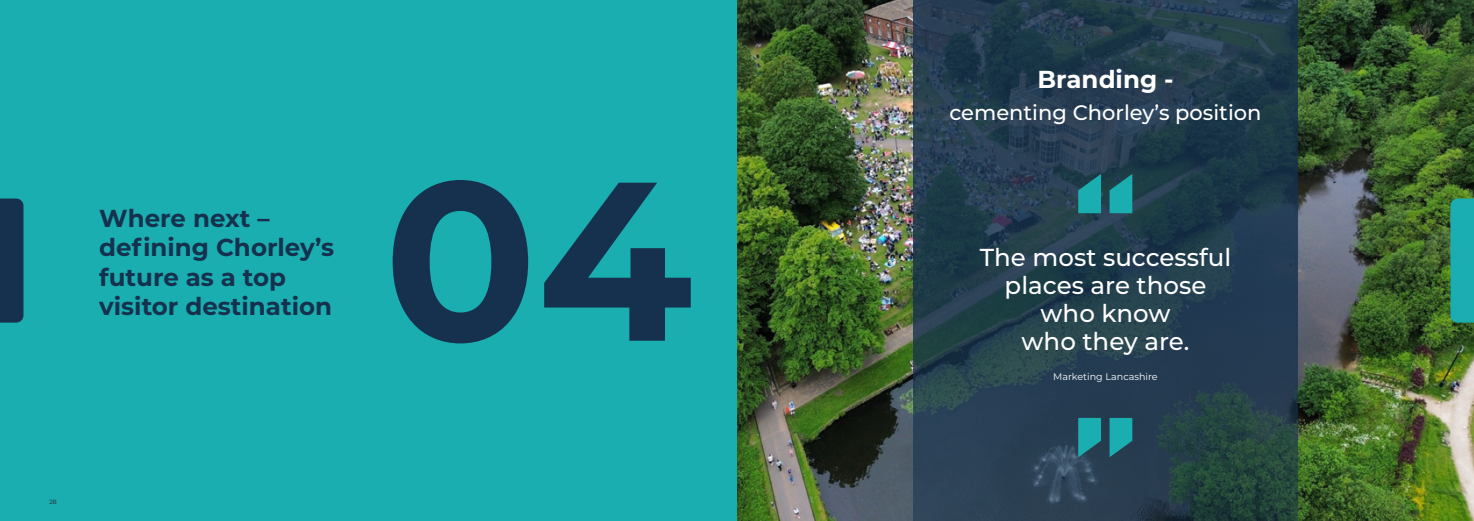
<style>
.page{position:relative;width:1474px;height:521px;background:#fff}
.page>*{position:absolute;margin:0;border:0;box-sizing:border-box;transform-origin:0 0}
.t1{font:700 225.75px "Montserrat";color:#15314d}
.t2{font:700 24.5px/29.4px "Montserrat";color:#15314d}
.Sub_Heading{font:500 24.5px "Montserrat";color:#fff}
.Page_Title{font:700 24.5px "Montserrat";color:#fff}
.Page_Title-2{font:500 21px "Montserrat";color:#fff}
.Bullet_Points{font:9.62px "Montserrat";color:#fff}
.t3{font:6.12px "Montserrat";color:#231f20}
</style>
<div class="page">
<img style="left:737px;top:0;width:736px;height:521px">
<svg style="left:913px;top:0;width:384px;height:521px;fill:#253d4f"></svg>
<div style="left:0;top:0;width:737px;height:521px;background:#1aaeb1"></div>
<div style="left:1450px;top:199px;width:23px;height:124px;background:#1aaeb2"></div>
<div style="left:0;top:199px;width:23px;height:124px;background:#15314d"></div>
<svg style="left:1078px;top:174px;width:54px;height:39px"></svg>
<svg style="left:1078px;top:418px;width:54px;height:39px"></svg>
<p class="t2" style="left:99px;top:202px;width:172px">Where next –</p>
<p class="t2" style="left:99px;top:232px;width:236px">defining Chorley’s future as a top</p>
<p class="t2" style="left:99px;top:290px;width:234px">visitor destination</p>
<p class="t1" style="left:384px;top:98px;width:310px">04</p>
<p class="t3" style="left:49px;top:497px;width:9px">28</p>
<p class="Page_Title" style="left:1037px;top:62px;width:138px">Branding -</p>
<p class="Page_Title-2" style="left:949px;top:98px;width:313px">cementing Chorley’s position</p>
<p class="Sub_Heading" style="left:979px;top:240px;width:253px">The most successful</p>
<p class="Sub_Heading" style="left:1004px;top:268px;width:203px">places are those</p>
<p class="Sub_Heading" style="left:1040px;top:296px;width:131px">who know</p>
<p class="Sub_Heading" style="left:1021px;top:324px;width:169px">who they are.</p>
<p class="Bullet_Points" style="left:1053px;top:370px;width:106px">Marketing Lancashire</p>
</div>
